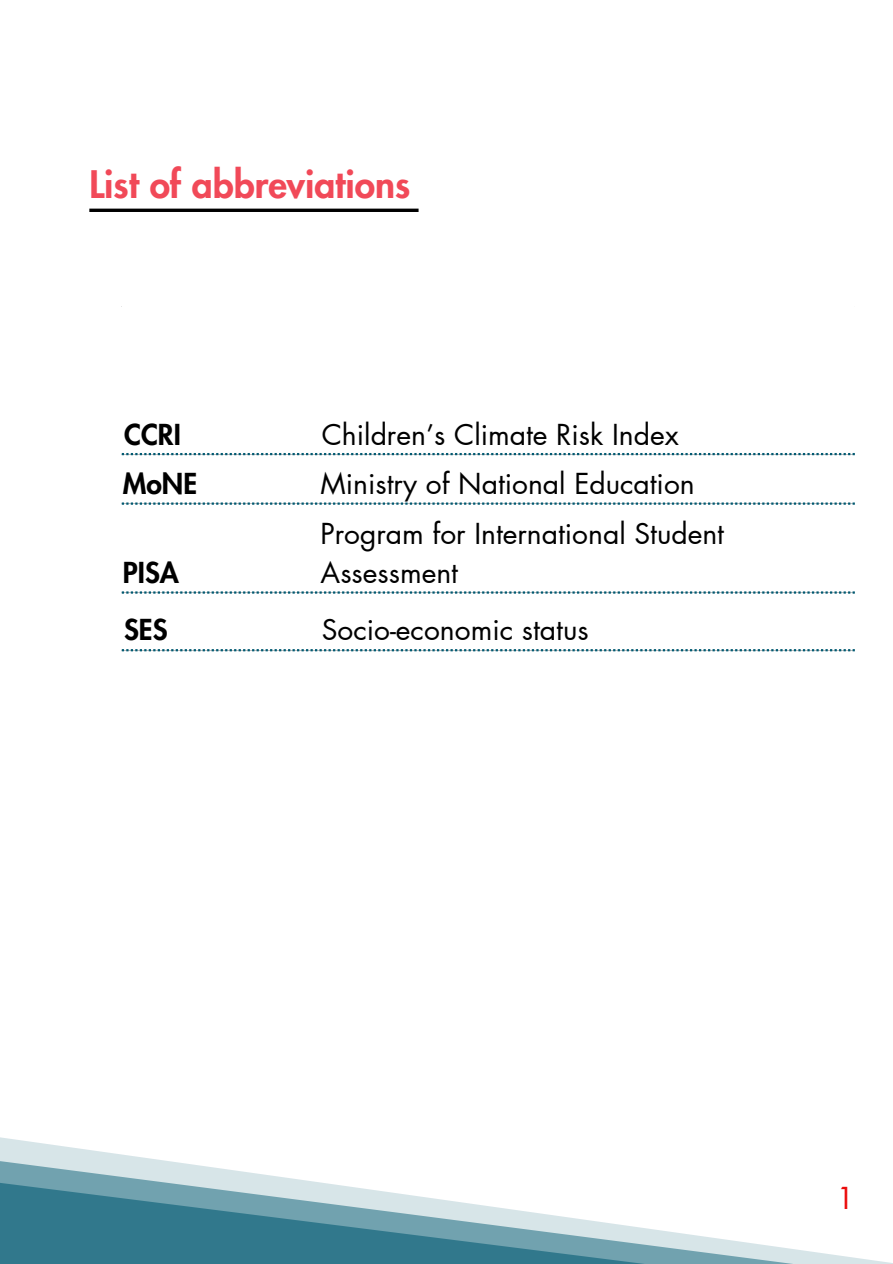
<style>
.page{position:relative;width:893px;height:1264px;background:#fff}
.page>*{position:absolute;margin:0;border:0;box-sizing:border-box;transform-origin:0 0}
.t1{font:800 37.05px "Futura LT Pro";color:#f14958}
.t2{font:29.55px "Futura LT Pro";color:#eb0b0b}
.t3{font:28.2px/39.3px "Futura LT Pro";color:#000}
.t4{font:800 28.2px "Futura LT Pro";color:#000}
</style>
<div class="page">
<svg style="left:122px;top:453px;width:200px;height:198px"></svg>
<svg style="left:324px;top:453px;width:530px;height:198px"></svg>
<hr style="left:89px;top:209px;width:329px;height:3px;background:#000">
<svg style="left:0;top:1137px;width:891px;height:126px"></svg>
<p class="t1" style="left:89px;top:167px;width:322px">List of abbreviations</p>
<h1 class="t4" style="left:124px;top:421px;width:58px">CCRI</h1>
<p class="t3" style="left:322px;top:415px;width:358px">Children’s Climate Risk Index</p>
<p class="t4" style="left:123px;top:471px;width:76px">MoNE</p>
<p class="t3" style="left:320px;top:465px;width:375px">Ministry of National Education</p>
<p class="t4" style="left:123px;top:559px;width:57px">PISA</p>
<p class="t3" style="left:320px;top:515px;width:405px">Program for International Student<br>Assessment</p>
<p class="t4" style="left:124px;top:617px;width:45px">SES</p>
<p class="t3" style="left:322px;top:611px;width:268px">Socio-economic status</p>
<p class="t2" style="left:836px;top:1184px;width:20px">1</p>
</div>
